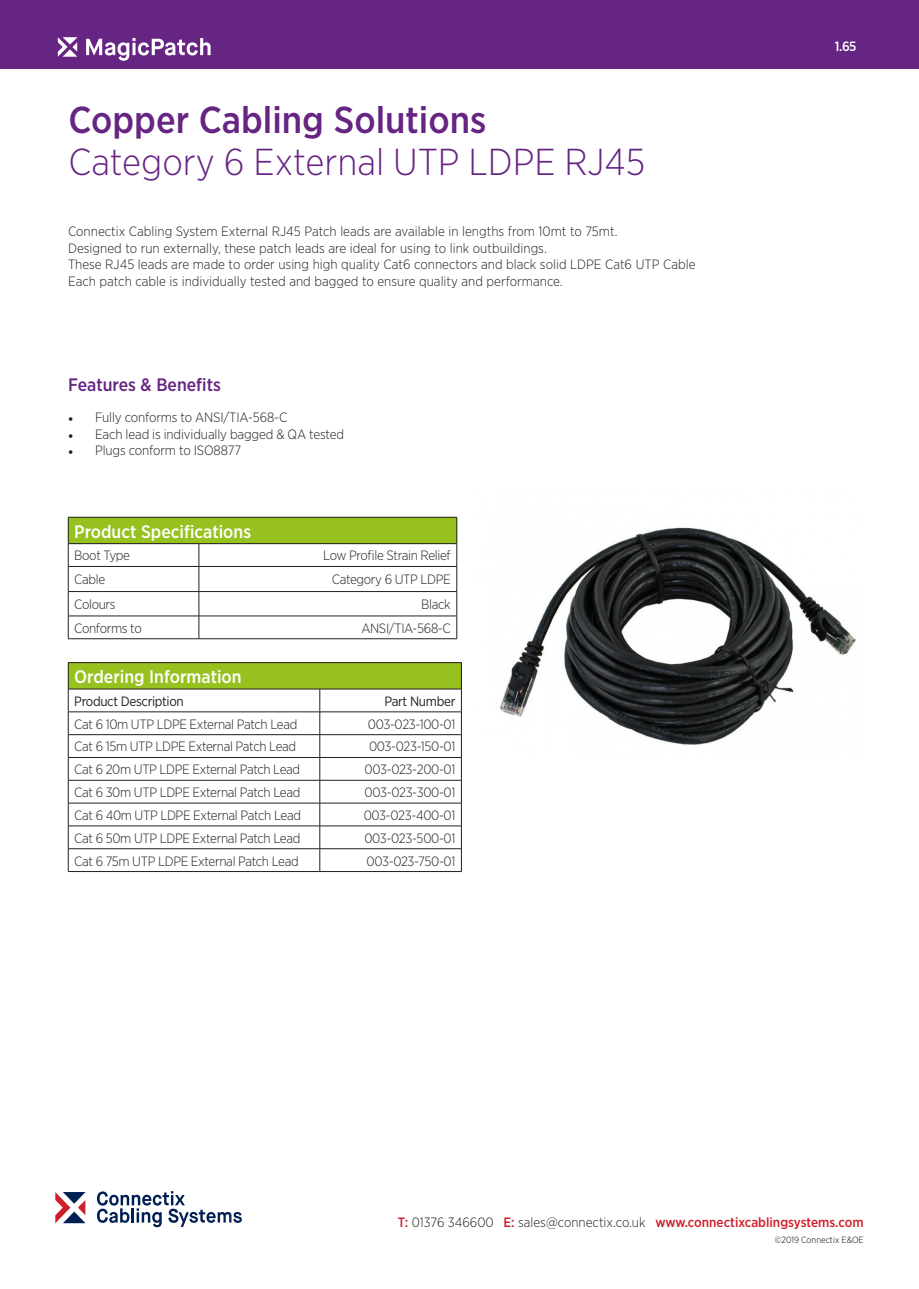
<style>
.page{position:relative;width:919px;height:1289px;background:#fff}
.page>*{position:absolute;margin:0;border:0;box-sizing:border-box;transform-origin:0 0}
.t1{font:300 37.5px "Gotham Narrow";color:#662483}
.t2{font:500 37.5px "Gotham Narrow";color:#662483}
.t3{font:500 18px "Gotham Narrow";color:#fff}
.t4{font:500 18px "Gotham Narrow";color:#662483}
.t5{font:300 13.5px "Gotham Narrow";letter-spacing:-.02em;color:#231f20}
.t6{font:300 13.5px/16.5px "Gotham Narrow";color:#231f20}
.t7{font:500 13.5px "Gotham Narrow";color:#cd1f2c}
.t8{font:13.5px "Gotham Narrow";letter-spacing:-.025em;color:#231f20}
.t9{font:500 13.5px "Gotham Narrow";color:#fff}
.t10{font:300 9px "Gotham Narrow";color:#010000}
.s1{font-family:"Minion Pro";font-weight:400}
.s2{font-weight:300;color:#231f20}
</style>
<div class="page">
<div style="left:0;top:0;width:918px;height:68px;background:#662483"></div>
<svg style="left:58px;top:37px;width:19px;height:20px"></svg>
<svg style="left:86px;top:38px;width:124px;height:23px"></svg>
<svg style="left:55px;top:1192px;width:30px;height:31px"></svg>
<svg style="left:97px;top:1191px;width:145px;height:36px"></svg>
<div style="left:68px;top:517px;width:389px;height:26px;background:#96c11e"></div>
<hr style="left:68px;top:517px;width:131px;height:1px;background:#231f20">
<hr style="left:199px;top:517px;width:258px;height:1px;background:#231f20">
<hr style="left:68px;top:543px;width:131px;height:1px;background:#231f20">
<hr style="left:199px;top:543px;width:258px;height:1px;background:#231f20">
<hr style="left:68px;top:566px;width:131px;height:1px;background:#231f20">
<hr style="left:199px;top:566px;width:258px;height:1px;background:#231f20">
<hr style="left:68px;top:591px;width:131px;height:1px;background:#231f20">
<hr style="left:199px;top:591px;width:258px;height:1px;background:#231f20">
<hr style="left:68px;top:615px;width:131px;height:1px;background:#231f20">
<svg style="left:68px;top:517px;width:1px;height:121px"></svg>
<hr style="left:199px;top:615px;width:258px;height:1px;background:#231f20">
<svg style="left:199px;top:544px;width:1px;height:94px"></svg>
<svg style="left:456px;top:517px;width:1px;height:121px"></svg>
<hr style="left:68px;top:638px;width:131px;height:1px;background:#231f20">
<hr style="left:199px;top:638px;width:258px;height:1px;background:#231f20">
<div style="left:68px;top:662px;width:393px;height:27px;background:#96c11e"></div>
<hr style="left:68px;top:662px;width:252px;height:1px;background:#231f20">
<hr style="left:320px;top:662px;width:141px;height:1px;background:#231f20">
<hr style="left:68px;top:688px;width:252px;height:1px;background:#231f20">
<hr style="left:320px;top:688px;width:141px;height:1px;background:#231f20">
<hr style="left:68px;top:711px;width:252px;height:1px;background:#231f20">
<hr style="left:320px;top:711px;width:141px;height:1px;background:#231f20">
<hr style="left:68px;top:734px;width:252px;height:1px;background:#231f20">
<hr style="left:320px;top:734px;width:141px;height:1px;background:#231f20">
<hr style="left:68px;top:757px;width:252px;height:1px;background:#231f20">
<hr style="left:320px;top:757px;width:141px;height:1px;background:#231f20">
<hr style="left:68px;top:780px;width:252px;height:1px;background:#231f20">
<hr style="left:320px;top:780px;width:141px;height:1px;background:#231f20">
<hr style="left:68px;top:802px;width:252px;height:1px;background:#231f20">
<hr style="left:320px;top:802px;width:141px;height:1px;background:#231f20">
<hr style="left:68px;top:825px;width:252px;height:1px;background:#231f20">
<hr style="left:320px;top:825px;width:141px;height:1px;background:#231f20">
<hr style="left:68px;top:848px;width:252px;height:1px;background:#231f20">
<svg style="left:68px;top:662px;width:1px;height:209px"></svg>
<hr style="left:320px;top:848px;width:141px;height:1px;background:#231f20">
<svg style="left:319px;top:689px;width:1px;height:182px"></svg>
<svg style="left:461px;top:662px;width:1px;height:209px"></svg>
<hr style="left:68px;top:871px;width:252px;height:1px;background:#231f20">
<hr style="left:320px;top:871px;width:141px;height:1px;background:#231f20">
<img style="left:500px;top:527px;width:356px;height:218px">
<h1 class="t2" style="left:68px;top:96px;width:419px">Copper Cabling Solutions</h1>
<h1 class="t1" style="left:68px;top:139px;width:578px">Category 6 External UTP LDPE RJ45</h1>
<p class="t6" style="left:68px;top:223px;width:629px">Connectix Cabling System External RJ45 Patch leads are available in lengths from 10mt to 75mt.<br>Designed to run externally, these patch leads are ideal for using to link outbuildings.<br>These RJ45 leads are made to order using high quality Cat6 connectors and black solid LDPE Cat6 UTP Cable Each patch cable is individually tested and bagged to ensure quality and performance.</p>
<h2 class="t4" style="left:68px;top:373px;width:154px">Features &amp; Benefits</h2>
<p class="t5" style="left:68px;top:409px;width:221px"><span class="s1">•</span> Fully conforms to ANSI/TIA-568-C</p>
<p class="t5" style="left:68px;top:426px;width:277px"><span class="s1">•</span> Each lead is individually bagged &amp; QA tested</p>
<p class="t5" style="left:68px;top:442px;width:174px"><span class="s1">•</span> Plugs conform to ISO8877</p>
<h2 class="t3" style="left:74px;top:520px;width:178px">Product Specifications</h2>
<p class="t5" style="left:74px;top:547px;width:57px">Boot Type</p>
<p class="t5" style="left:323px;top:547px;width:129px">Low Profile Strain Relief</p>
<p class="t5" style="left:74px;top:571px;width:33px">Cable</p>
<p class="t5" style="left:332px;top:571px;width:120px">Category 6 UTP LDPE</p>
<p class="t5" style="left:74px;top:596px;width:43px">Colours</p>
<p class="t5" style="left:421px;top:596px;width:31px">Black</p>
<p class="t5" style="left:74px;top:619px;width:69px">Conforms to</p>
<p class="t5" style="left:361px;top:619px;width:91px">ANSI/TIA-568-C</p>
<h2 class="t3" style="left:74px;top:665px;width:169px">Ordering Information</h2>
<p class="t8" style="left:74px;top:692px;width:111px">Product Description</p>
<p class="t8" style="left:384px;top:692px;width:73px">Part Number</p>
<p class="t5" style="left:74px;top:715px;width:224px">Cat 6 10m UTP LDPE External Patch Lead</p>
<p class="t5" style="left:368px;top:715px;width:89px">003-023-100-01</p>
<p class="t5" style="left:74px;top:738px;width:223px">Cat 6 15m UTP LDPE External Patch Lead</p>
<p class="t5" style="left:369px;top:738px;width:88px">003-023-150-01</p>
<p class="t5" style="left:74px;top:761px;width:227px">Cat 6 20m UTP LDPE External Patch Lead</p>
<p class="t5" style="left:364px;top:761px;width:92px">003-023-200-01</p>
<p class="t5" style="left:74px;top:784px;width:227px">Cat 6 30m UTP LDPE External Patch Lead</p>
<p class="t5" style="left:364px;top:784px;width:92px">003-023-300-01</p>
<p class="t5" style="left:74px;top:806px;width:228px">Cat 6 40m UTP LDPE External Patch Lead</p>
<p class="t5" style="left:363px;top:806px;width:93px">003-023-400-01</p>
<p class="t5" style="left:74px;top:829px;width:227px">Cat 6 50m UTP LDPE External Patch Lead</p>
<p class="t5" style="left:364px;top:829px;width:93px">003-023-500-01</p>
<p class="t5" style="left:74px;top:852px;width:226px">Cat 6 75m UTP LDPE External Patch Lead</p>
<p class="t5" style="left:366px;top:852px;width:90px">003-023-750-01</p>
<p class="t9" style="left:834px;top:37px;width:23px">1.65</p>
<p class="t7" style="left:397px;top:1214px;width:467px">T: <span class="s2">01376 346600</span> E: <span class="s2">sales@connectix.co.uk</span> www.connectixcablingsystems.com</p>
<p class="t10" style="left:774px;top:1234px;width:90px">©2019 Connectix E&amp;OE</p>
</div>
